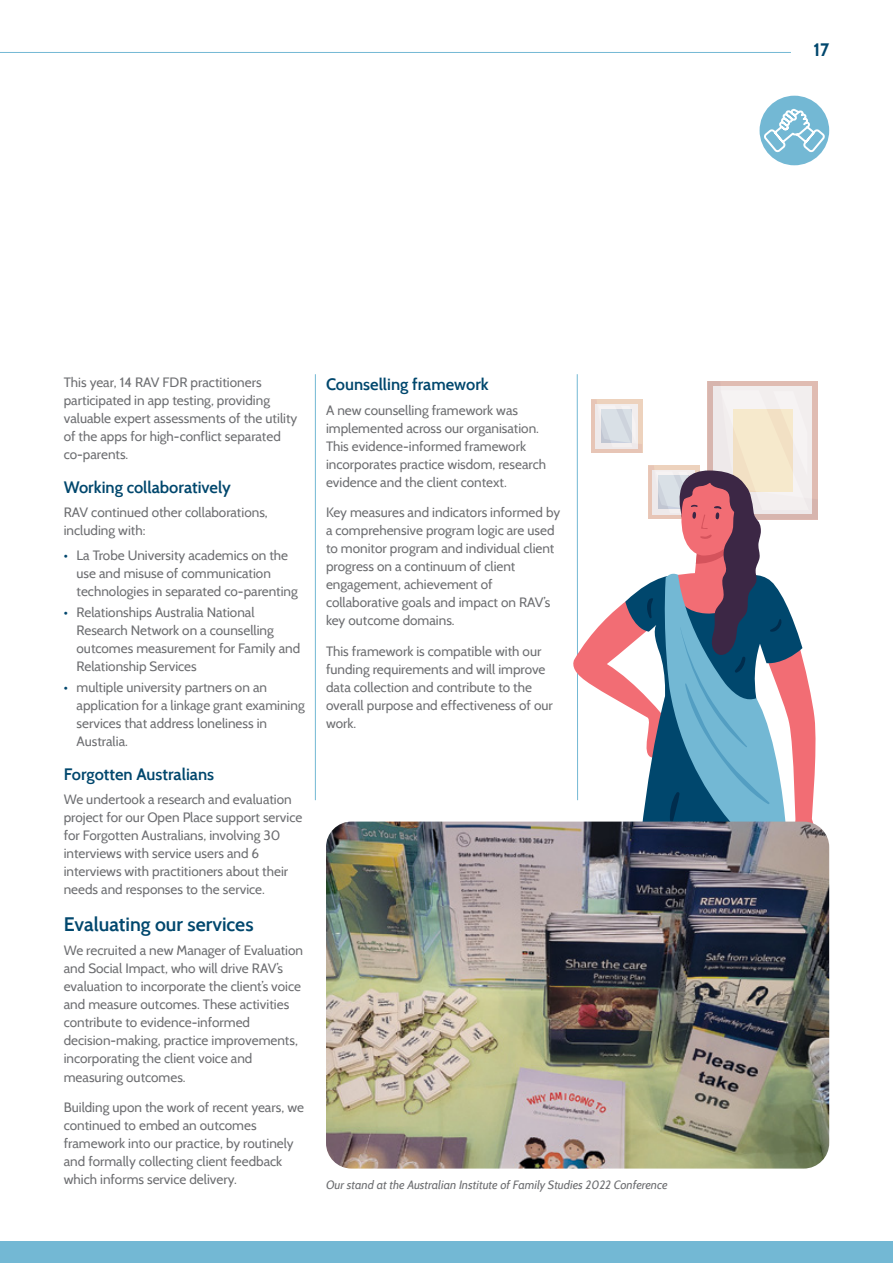
<style>
.page{position:relative;width:893px;height:1263px;background:#fff}
.page>*{position:absolute;margin:0;border:0;box-sizing:border-box;transform-origin:0 0}
.t1{font:600 19.5px "Cabin";color:#00476d}
.t2{font:700 18px "Cabin";color:#00476d}
.t3{font:600 16.5px "Cabin";color:#00476d}
.t4{font:13.5px/18px "Cabin";color:#6d6e71}
.t5{font:italic 12px "Cabin";color:#6d6e71}
.s1{color:#00476d}
</style>
<div class="page">
<hr style="left:315px;top:374px;width:1px;height:426px;background:#73b8d4">
<hr style="left:0;top:52px;width:791px;height:1px;background:#73b8d4">
<hr style="left:577px;top:374px;width:1px;height:426px;background:#73b8d4">
<svg style="left:573px;top:381px;width:245px;height:440px"></svg>
<div style="left:0;top:1242px;width:893px;height:21px;background:#73b8d4"></div>
<div style="left:760px;top:96px;width:69px;height:69px;background:#73b8d4;border-radius:50%"></div>
<svg style="left:762px;top:107px;width:65px;height:47px"></svg>
<img style="left:326px;top:821px;width:503px;height:347px">
<p class="t4" style="left:64px;top:373px;width:235px">This year, 14 RAV FDR practitioners participated in app testing, providing valuable expert assessments of the utility of the apps for high-conflict separated co-parents.</p>
<p class="t3" style="left:64px;top:477px;width:169px">Working collaboratively</p>
<p class="t4" style="left:64px;top:504px;width:206px">RAV continued other collaborations, including with:</p>
<p class="t4" style="left:77px;top:546px;width:223px;text-indent:-13px"><span class="s1">•</span> La Trobe University academics on the use and misuse of communication technologies in separated co-parenting</p>
<p class="t4" style="left:77px;top:603px;width:225px;text-indent:-13px"><span class="s1">•</span> Relationships Australia National<br>Research Network on a counselling outcomes measurement for Family and<br>Relationship Services</p>
<p class="t4" style="left:77px;top:678px;width:230px;text-indent:-13px"><span class="s1">•</span> multiple university partners on an application for a linkage grant examining services that address loneliness in<br>Australia.</p>
<p class="t3" style="left:64px;top:764px;width:152px">Forgotten Australians</p>
<p class="t4" style="left:64px;top:790px;width:240px">We undertook a research and evaluation project for our Open Place support service for Forgotten Australians, involving 30 interviews with service users and 6 interviews with practitioners about their needs and responses to the service.</p>
<h1 class="t1" style="left:64px;top:912px;width:191px">Evaluating our services</h1>
<p class="t4" style="left:64px;top:942px;width:241px">We recruited a new Manager of Evaluation and Social Impact, who will drive RAV’s evaluation to incorporate the client’s voice and measure outcomes. These activities contribute to evidence-informed decision-making, practice improvements, incorporating the client voice and measuring outcomes.</p>
<p class="t4" style="left:64px;top:1098px;width:242px">Building upon the work of recent years, we continued to embed an outcomes framework into our practice, by routinely and formally collecting client feedback which informs service delivery.</p>
<p class="t3" style="left:326px;top:374px;width:164px">Counselling framework</p>
<p class="t4" style="left:326px;top:401px;width:222px">A new counselling framework was implemented across our organisation.<br>This evidence-informed framework incorporates practice wisdom, research evidence and the client context.</p>
<p class="t4" style="left:326px;top:503px;width:236px">Key measures and indicators informed by a comprehensive program logic are used to monitor program and individual client progress on a continuum of client engagement, achievement of collaborative goals and impact on RAV’s key outcome domains.</p>
<p class="t4" style="left:326px;top:642px;width:228px">This framework is compatible with our funding requirements and will improve data collection and contribute to the overall purpose and effectiveness of our work.</p>
<p class="t5" style="left:326px;top:1177px;width:343px">Our stand at the Australian Institute of Family Studies 2022 Conference</p>
<h2 class="t2" style="left:813px;top:39px;width:17px">17</h2>
</div>
